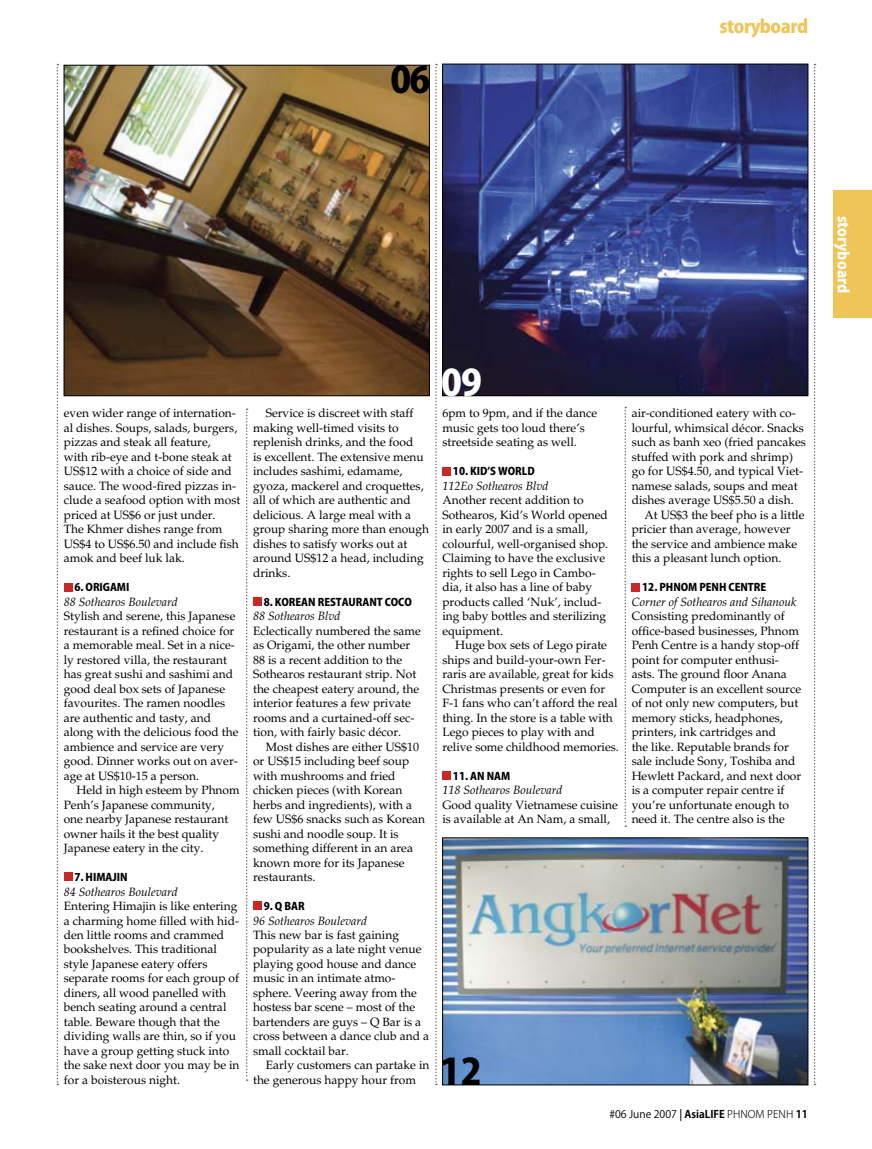
<style>
.page{position:relative;width:872px;height:1149px;background:#fff}
.page>*{position:absolute;margin:0;border:0;box-sizing:border-box;transform-origin:0 0}
.t1{font:800 36px "Koz Go Pro";color:#000}
.t2{font:800 36px "Koz Go Pro";color:#fff}
.t3{font:800 18px "Koz Go Pro";letter-spacing:-.03em;color:#f0c558}
.t4{font:800 15px "Koz Go Pro";color:#fff}
.t5{font:12px/14.4px "Palatino LT Std";color:#000}
.t6{font:italic 12px "Palatino LT Std";color:#000}
.t7{font:800 10.5px "Koz Go Pro";letter-spacing:-.005em;color:#000}
.t8{font:10.5px "Koz Go Pro";color:#000}
.s1{font-weight:500}
.s2{font-weight:700}
.s3{font-weight:300}
</style>
<div class="page">
<svg style="left:57px;top:64px;width:1px;height:1020px"></svg>
<div style="left:833px;top:190px;width:39px;height:128px;background:#f0c558"></div>
<div style="left:64px;top:582px;width:8px;height:9px;background:#c92829"></div>
<div style="left:64px;top:872px;width:8px;height:8px;background:#c92829"></div>
<div style="left:253px;top:597px;width:8px;height:8px;background:#c92829"></div>
<div style="left:253px;top:901px;width:8px;height:8px;background:#c92829"></div>
<div style="left:442px;top:467px;width:9px;height:8px;background:#c92829"></div>
<div style="left:442px;top:770px;width:9px;height:9px;background:#c92829"></div>
<div style="left:631px;top:582px;width:9px;height:9px;background:#c92829"></div>
<svg style="left:246px;top:408px;width:2px;height:672px"></svg>
<svg style="left:624px;top:406px;width:2px;height:420px"></svg>
<svg style="left:814px;top:64px;width:1px;height:1020px"></svg>
<img style="left:444px;top:66px;width:362px;height:328px">
<div style="left:442px;top:64px;width:366px;height:332px;border:1px solid #000"></div>
<img style="left:444px;top:839px;width:362px;height:243px">
<div style="left:442px;top:837px;width:366px;height:247px;border:1px solid #000"></div>
<svg style="left:435px;top:64px;width:2px;height:1020px"></svg>
<img style="left:66px;top:67px;width:361px;height:327px">
<div style="left:64px;top:65px;width:365px;height:331px;border:1px solid #000"></div>
<h1 class="t1" style="left:390px;top:56px;width:42px">06</h1>
<h2 class="t3" style="left:719px;top:14px;width:90px">STORYBOARD</h2>
<p class="t4" style="left:853px;top:215px;width:79px;rotate:90deg">STORYBOARD</p>
<p class="t5" style="left:64px;top:406px;width:178px">even wider range of internation&shy;al dishes. Soups, salads, burgers, pizzas and steak all feature,<br>with rib-eye and t-bone steak at<br>US$12 with a choice of side and sauce. The wood-fired pizzas in&shy;clude a seafood option with most priced at US$6 or just under.<br>The Khmer dishes range from<br>US$4 to US$6.50 and include fish amok and beef luk lak.</p>
<p class="t7" style="left:74px;top:580px;width:19px">6. ORIGA</p>
<p class="t7" style="left:117px;top:580px;width:12px">MI</p>
<p class="t6" style="left:64px;top:594px;width:115px">88 Sothearos Boulevard</p>
<p class="t5" style="left:64px;top:609px;width:176px">Stylish and serene, this Japanese restaurant is a refined choice for a memorable meal. Set in a nice&shy;ly restored villa, the restaurant has great sushi and sashimi and good deal box sets of Japanese favourites. The ramen noodles are authentic and tasty, and along with the delicious food the ambience and service are very good. Dinner works out on aver&shy;age at US$10-15 a person.</p>
<p class="t5" style="left:64px;top:782px;width:177px;text-indent:13px">Held in high esteem by Phnom<br>Penh’s Japanese community,<br>one nearby Japanese restaurant owner hails it the best quality<br>Japanese eatery in the city.</p>
<p class="t7" style="left:74px;top:870px;width:38px">7. HIMAJIN</p>
<p class="t6" style="left:64px;top:884px;width:115px">84 Sothearos Boulevard</p>
<p class="t5" style="left:64px;top:898px;width:177px">Entering Himajin is like entering a charming home filled with hid&shy;den little rooms and crammed bookshelves. This traditional style Japanese eatery offers separate rooms for each group of diners, all wood panelled with bench seating around a central table. Beware though that the dividing walls are thin, so if you have a group getting stuck into the sake next door you may be in for a boisterous night.</p>
<p class="t5" style="left:253px;top:406px;width:178px;text-indent:13px">Service is discreet with staff making well-timed visits to replenish drinks, and the food<br>is excellent. The extensive menu includes sashimi, edamame, gyoza, mackerel and croquettes, all of which are authentic and delicious. A large meal with a group sharing more than enough dishes to satisfy works out at around US$12 a head, including drinks.</p>
<p class="t7" style="left:264px;top:595px;width:33px">8. KOREAN</p>
<p class="t7" style="left:318px;top:595px;width:14px">RESTAURANT</p>
<p class="t7" style="left:385px;top:595px;width:29px">COCO</p>
<p class="t6" style="left:253px;top:609px;width:89px">88 Sothearos Blvd</p>
<p class="t5" style="left:253px;top:623px;width:169px">Eclectically numbered the same as Origami, the other number<br>88 is a recent addition to the<br>Sothearos restaurant strip. Not the cheapest eatery around, the interior features a few private rooms and a curtained-off sec&shy;tion, with fairly basic décor.</p>
<p class="t5" style="left:253px;top:739px;width:174px;text-indent:13px">Most dishes are either US$10 or US$15 including beef soup with mushrooms and fried chicken pieces (with Korean herbs and ingredients), with a few US$6 snacks such as Korean sushi and noodle soup. It is something different in an area known more for its Japanese restaurants.</p>
<p class="t7" style="left:264px;top:899px;width:36px">9. Q BAR</p>
<p class="t6" style="left:253px;top:913px;width:115px">96 Sothearos Boulevard</p>
<p class="t5" style="left:253px;top:927px;width:177px">This new bar is fast gaining popularity as a late night venue playing good house and dance music in an intimate atmo&shy;sphere. Veering away from the hostess bar scene – most of the bartenders are guys – Q Bar is a cross between a dance club and a small cocktail bar.</p>
<p class="t5" style="left:253px;top:1057px;width:178px;text-indent:13px">Early customers can partake in the generous happy hour from</p>
<h1 class="t2" style="left:441px;top:359px;width:42px">09</h1>
<p class="t5" style="left:442px;top:406px;width:156px">6pm to 9pm, and if the dance music gets too loud there’s streetside seating as well.</p>
<p class="t7" style="left:453px;top:464px;width:83px">10. KI D’S WORLD</p>
<p class="t6" style="left:442px;top:478px;width:107px">112Eo Sothearos Blvd</p>
<p class="t5" style="left:442px;top:493px;width:167px">Another recent addition to<br>Sothearos, Kid’s World opened in early 2007 and is a small, colourful, well-organised shop.<br>Claiming to have the exclusive rights to sell Lego in Cambo&shy;dia, it also has a line of baby products called ‘Nuk’, includ&shy;ing baby bottles and sterilizing equipment.</p>
<p class="t5" style="left:442px;top:638px;width:178px;text-indent:13px">Huge box sets of Lego pirate ships and build-your-own Fer&shy;raris are available, great for kids<br>Christmas presents or even for<br>F-1 fans who can’t afford the real thing. In the store is a table with<br>Lego pieces to play with and relive some childhood memories.</p>
<p class="t7" style="left:453px;top:768px;width:59px">11. AN NAM</p>
<p class="t6" style="left:442px;top:782px;width:121px">118 Sothearos Boulevard</p>
<p class="t5" style="left:442px;top:797px;width:177px">Good quality Vietnamese cuisine is available at An Nam, a small,</p>
<p class="t5" style="left:631px;top:406px;width:176px">air-conditioned eatery with co&shy;lourful, whimsical décor. Snacks such as banh xeo (fried pancakes stuffed with pork and shrimp) go for US$4.50, and typical Viet&shy;namese salads, soups and meat dishes average US$5.50 a dish.</p>
<p class="t5" style="left:631px;top:507px;width:174px;text-indent:13px">At US$3 the beef pho is a little pricier than average, however the service and ambience make this a pleasant lunch option.</p>
<p class="t7" style="left:642px;top:580px;width:25px">12. PHN</p>
<p class="t7" style="left:681px;top:580px;width:27px">OM PENH</p>
<p class="t7" style="left:728px;top:580px;width:14px">CENTRE</p>
<p class="t6" style="left:631px;top:594px;width:166px">Corner of Sothearos and Sihanouk</p>
<p class="t5" style="left:631px;top:609px;width:171px">Consisting predominantly of office-based businesses, Phnom<br>Penh Centre is a handy stop-off point for computer enthusi&shy;asts. The ground floor Anana<br>Computer is an excellent source of not only new computers, but memory sticks, headphones, printers, ink cartridges and<br>the like. Reputable brands for sale include Sony, Toshiba and<br>Hewlett Packard, and next door is a computer repair centre if you’re unfortunate enough to need it. The centre also is the</p>
<h1 class="t1" style="left:440px;top:1048px;width:43px">12</h1>
<p class="t8" style="left:609px;top:1106px;width:200px">#06 June 2007 <span class="s1">|</span> <span class="s2">asialife</span> <span class="s3">PHNOM PENH</span> <span class="s2">11</span></p>
</div>
